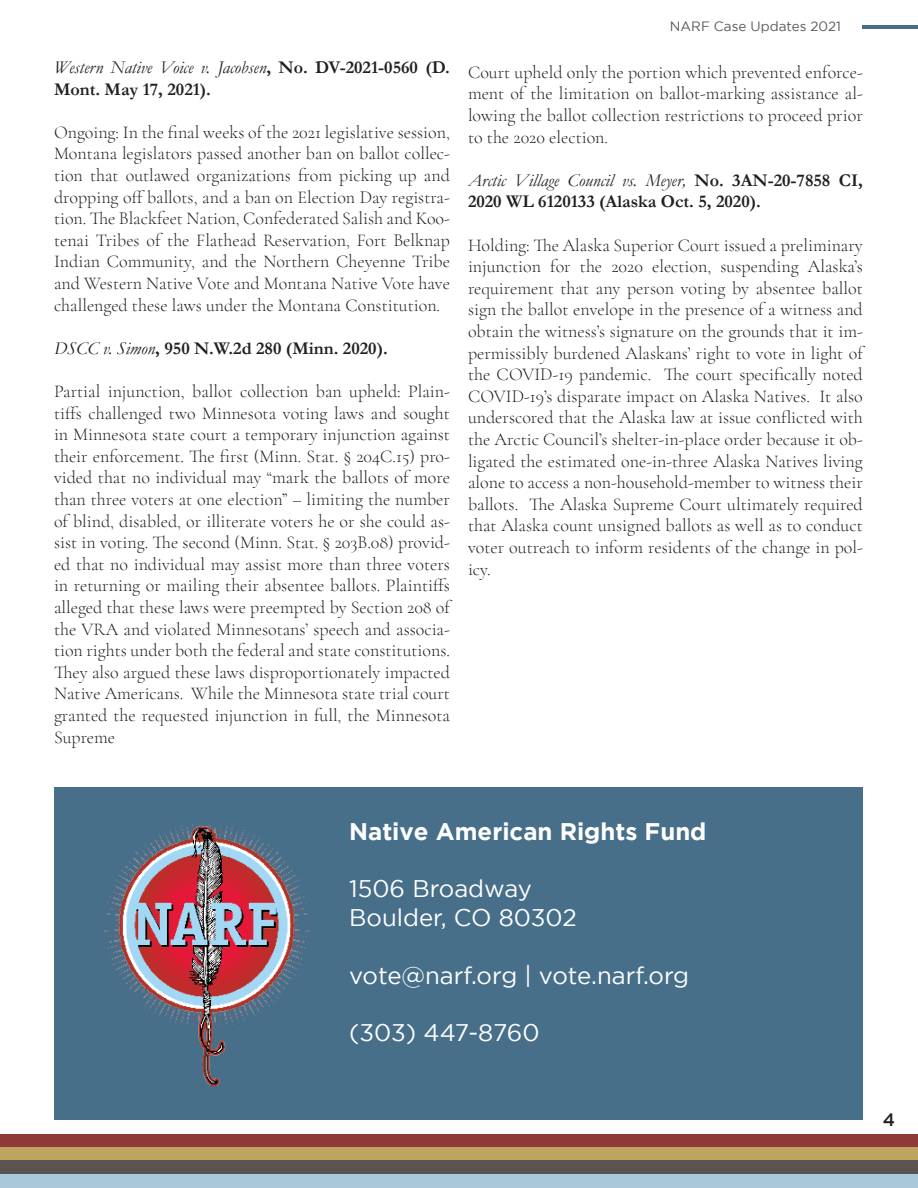
<style>
.page{position:relative;width:918px;height:1188px;background:#fff}
.page>*{position:absolute;margin:0;border:0;box-sizing:border-box;transform-origin:0 0}
.t1{font:24px "Gotham";color:#fff}
.t2{font:700 24px "Gotham";color:#fff}
.t3{font:300 18px/21.6px "Cormorant Garamond";color:#231f20;text-align:justify}
.t4{font:700 18px/21.6px "Garamond";color:#231f20}
.t5{font:500 18px "Gotham";color:#231f20}
.t6{font:13.5px "Gotham";color:#58595b}
.s1{font-weight:400;font-style:italic}
</style>
<div class="page">
<div style="left:0;top:1134px;width:918px;height:13px;background:#8e3a38"></div>
<div style="left:0;top:1147px;width:918px;height:13px;background:#bda45f"></div>
<div style="left:0;top:1161px;width:918px;height:13px;background:#5c534e"></div>
<div style="left:0;top:1174px;width:918px;height:13px;background:#abc7da"></div>
<hr style="left:863px;top:25px;width:55px;height:4px;background:#476f8a">
<div style="left:54px;top:788px;width:809px;height:332px;background:#476f8a"></div>
<img style="left:104px;top:824px;width:206px;height:262px">
<p class="t4" style="left:54px;top:57px;width:398px"><span class="s1">Western Native Voice v. Jacobsen</span>, No. DV-2021-0560 (D.<br>Mont. May 17, 2021).</p>
<p class="t3" style="left:54px;top:121px;width:398px">Ongoing: In the final weeks of the 2021 legislative session, Montana legislators passed another ban on ballot collec&shy;tion that outlawed organizations from picking up and dropping off ballots, and a ban on Election Day registra&shy;tion. The Blackfeet Nation, Confederated Salish and Koo&shy;tenai Tribes of the Flathead Reservation, Fort Belknap Indian Community, and the Northern Cheyenne Tribe and Western Native Vote and Montana Native Vote have challenged these laws under the Montana Constitution.</p>
<p class="t4" style="left:54px;top:337px;width:335px"><span class="s1">DSCC v. Simon</span>, 950 N.W.2d 280 (Minn. 2020).</p>
<p class="t3" style="left:54px;top:380px;width:398px">Partial injunction, ballot collection ban upheld: Plain&shy;tiffs challenged two Minnesota voting laws and sought in Minnesota state court a temporary injunction against their enforcement. The first (Minn. Stat. § 204C.15) pro&shy;vided that no individual may “mark the ballots of more than three voters at one election” – limiting the number of blind, disabled, or illiterate voters he or she could as&shy;sist in voting. The second (Minn. Stat. § 203B.08) provid&shy;ed that no individual may assist more than three voters in returning or mailing their absentee ballots. Plaintiffs alleged that these laws were preempted by Section 208 of the VRA and violated Minnesotans’ speech and associa&shy;tion rights under both the federal and state constitutions.<br>They also argued these laws disproportionately impacted Native Americans. While the Minnesota state trial court granted the requested injunction in full, the Minnesota Supreme</p>
<p class="t6" style="left:670px;top:19px;width:173px">NARF Case Updates 2021</p>
<p class="t3" style="left:468px;top:61px;width:396px">Court upheld only the portion which prevented enforce&shy;ment of the limitation on ballot-marking assistance al&shy;lowing the ballot collection restrictions to proceed prior to the 2020 election.</p>
<p class="t4" style="left:468px;top:169px;width:396px"><span class="s1">Arctic Village Council vs. Meyer,</span> No. 3AN-20-7858 CI,<br>2020 WL 6120133 (Alaska Oct. 5, 2020).</p>
<p class="t3" style="left:468px;top:234px;width:396px">Holding: The Alaska Superior Court issued a preliminary injunction for the 2020 election, suspending Alaska’s requirement that any person voting by absentee ballot sign the ballot envelope in the presence of a witness and obtain the witness’s signature on the grounds that it im&shy;permissibly burdened Alaskans’ right to vote in light of the COVID-19 pandemic. The court specifically noted COVID-19’s disparate impact on Alaska Natives. It also underscored that the Alaska law at issue conflicted with the Arctic Council’s shelter-in-place order because it ob&shy;ligated the estimated one-in-three Alaska Natives living alone to access a non-household-member to witness their ballots. The Alaska Supreme Court ultimately required that Alaska count unsigned ballots as well as to conduct voter outreach to inform residents of the change in pol&shy;icy.</p>
<p class="t2" style="left:349px;top:817px;width:359px">Native American Rights Fund</p>
<p class="t1" style="left:349px;top:875px;width:184px">1506 Broadway</p>
<p class="t1" style="left:349px;top:904px;width:229px">Boulder, CO 80302</p>
<p class="t1" style="left:349px;top:962px;width:342px">vote@narf.org | vote.narf.org</p>
<p class="t1" style="left:349px;top:1019px;width:192px">(303) 447-8760</p>
<p class="t5" style="left:883px;top:1109px;width:14px">4</p>
</div>
